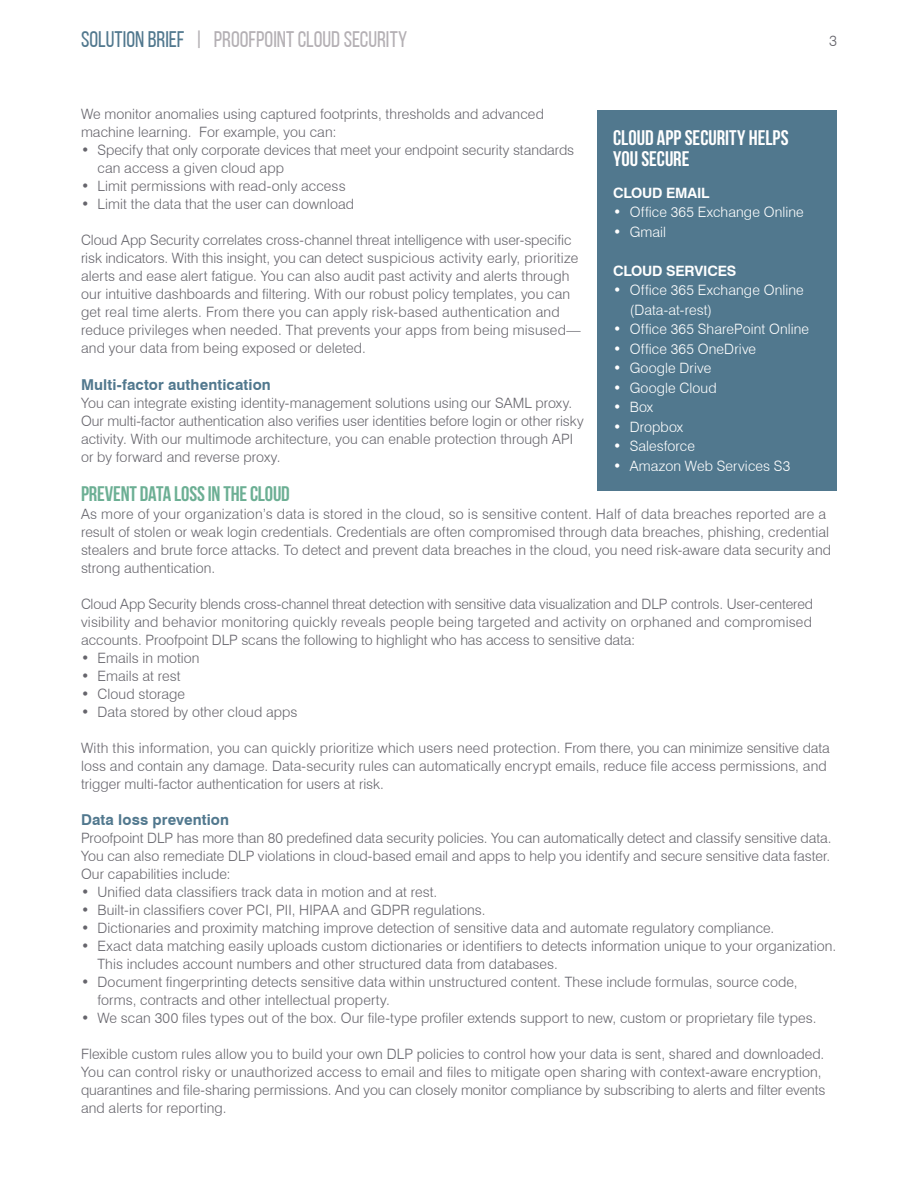
<style>
.page{position:relative;width:918px;height:1188px;background:#fff}
.page>*{position:absolute;margin:0;border:0;box-sizing:border-box;transform-origin:0 0}
.t1{font:22.5px "Bebas Neue";color:#b4b0b4}
.t2{font:700 21px/21px "Bebas Neue";color:#fff}
.t3{font:700 21px "Bebas Neue";letter-spacing:-.01em;color:#6caf94}
.t4{font:700 15px "Swiss 721 BT";letter-spacing:.01em;color:#51788e}
.t5{font:300 15px "Swiss 721 BT";color:#66656c}
.t6{font:300 14.25px/18px "Swiss 721 BT";letter-spacing:.005em;color:#66656c}
.t7{font:300 14.25px/19.5px "Swiss 721 BT";letter-spacing:.01em;color:#fff}
.t8{font:700 14.25px "Swiss 721 BT";letter-spacing:-.015em;color:#fff}
.s1{color:#51788e}
</style>
<div class="page">
<div style="left:597px;top:110px;width:240px;height:381px;background:#51788e"></div>
<h1 class="t1" style="left:81px;top:27px;width:328px"><span class="s1">SOLUTION BRIEF</span> | PROOFPOINT CLOUD SECURITY</h1>
<p class="t5" style="left:829px;top:32px;width:9px">3</p>
<p class="t6" style="left:81px;top:105px;width:464px">We monitor anomalies using captured footprints, thresholds and advanced machine learning. For example, you can:</p>
<p class="t6" style="left:98px;top:141px;width:478px;text-indent:-17px">• Specify that only corporate devices that meet your endpoint security standards can access a given cloud app</p>
<p class="t6" style="left:81px;top:177px;width:266px">• Limit permissions with read-only access</p>
<p class="t6" style="left:81px;top:195px;width:275px">• Limit the data that the user can download</p>
<p class="t6" style="left:81px;top:231px;width:501px">Cloud App Security correlates cross-channel threat intelligence with user-specific risk indicators. With this insight, you can detect suspicious activity early, prioritize alerts and ease alert fatigue. You can also audit past activity and alerts through our intuitive dashboards and filtering. With our robust policy templates, you can get real time alerts. From there you can apply risk-based authentication and reduce privileges when needed. That prevents your apps from being misused— and your data from being exposed or deleted.</p>
<p class="t4" style="left:81px;top:375px;width:191px">Multi-factor authentication</p>
<p class="t6" style="left:81px;top:393px;width:504px">You can integrate existing identity-management solutions using our SAML proxy.<br>Our multi-factor authentication also verifies user identities before login or other risky activity. With our multimode architecture, you can enable protection through API or by forward and reverse proxy.</p>
<h2 class="t3" style="left:81px;top:482px;width:210px">PREVENT DATA LOSS IN THE CLOUD</h2>
<p class="t6" style="left:81px;top:504px;width:752px">As more of your organization’s data is stored in the cloud, so is sensitive content. Half of data breaches reported are a result of stolen or weak login credentials. Credentials are often compromised through data breaches, phishing, credential stealers and brute force attacks. To detect and prevent data breaches in the cloud, you need risk-aware data security and strong authentication.</p>
<p class="t6" style="left:81px;top:594px;width:734px;text-align:justify">Cloud App Security blends cross-channel threat detection with sensitive data visualization and DLP controls. User-centered visibility and behavior monitoring quickly reveals people being targeted and activity on orphaned and compromised accounts. Proofpoint DLP scans the following to highlight who has access to sensitive data:</p>
<p class="t6" style="left:81px;top:648px;width:120px">• Emails in motion</p>
<p class="t6" style="left:81px;top:666px;width:101px">• Emails at rest</p>
<p class="t6" style="left:81px;top:684px;width:106px">• Cloud storage</p>
<p class="t6" style="left:81px;top:702px;width:218px">• Data stored by other cloud apps</p>
<p class="t6" style="left:81px;top:738px;width:750px">With this information, you can quickly prioritize which users need protection. From there, you can minimize sensitive data loss and contain any damage. Data-security rules can automatically encrypt emails, reduce file access permissions, and trigger multi-factor authentication for users at risk.</p>
<p class="t4" style="left:81px;top:811px;width:150px">Data loss prevention</p>
<p class="t6" style="left:81px;top:829px;width:752px;text-align:justify">Proofpoint DLP has more than 80 predefined data security policies. You can automatically detect and classify sensitive data.<br>You can also remediate DLP violations in cloud-based email and apps to help you identify and secure sensitive data faster.<br>Our capabilities include:</p>
<p class="t6" style="left:81px;top:883px;width:358px">• Unified data classifiers track data in motion and at rest.</p>
<p class="t6" style="left:81px;top:901px;width:406px">• Built-in classifiers cover PCI, PII, HIPAA and GDPR regulations.</p>
<p class="t6" style="left:81px;top:919px;width:695px">• Dictionaries and proximity matching improve detection of sensitive data and automate regulatory compliance.</p>
<p class="t6" style="left:98px;top:937px;width:740px;text-indent:-17px">• Exact data matching easily uploads custom dictionaries or identifiers to detects information unique to your organization.<br>This includes account numbers and other structured data from databases.</p>
<p class="t6" style="left:98px;top:973px;width:702px;text-indent:-17px">• Document fingerprinting detects sensitive data within unstructured content. These include formulas, source code, forms, contracts and other intellectual property.</p>
<p class="t6" style="left:81px;top:1009px;width:737px">• We scan 300 files types out of the box. Our file-type profiler extends support to new, custom or proprietary file types.</p>
<p class="t6" style="left:81px;top:1045px;width:746px">Flexible custom rules allow you to build your own DLP policies to control how your data is sent, shared and downloaded.<br>You can control risky or unauthorized access to email and files to mitigate open sharing with context-aware encryption, quarantines and file-sharing permissions. And you can closely monitor compliance by subscribing to alerts and filter events and alerts for reporting.</p>
<h2 class="t2" style="left:613px;top:127px;width:177px">CLOUD APP SECURITY HELPS<br>YOU SECURE</h2>
<p class="t8" style="left:613px;top:184px;width:98px">CLOUD EMAIL</p>
<p class="t7" style="left:613px;top:203px;width:192px">• Office 365 Exchange Online</p>
<p class="t7" style="left:613px;top:222px;width:54px">• Gmail</p>
<p class="t8" style="left:613px;top:262px;width:125px">CLOUD SERVICES</p>
<p class="t7" style="left:630px;top:281px;width:176px;text-indent:-17px">• Office 365 Exchange Online (Data-at-rest)</p>
<p class="t7" style="left:613px;top:319px;width:197px">• Office 365 SharePoint Online</p>
<p class="t7" style="left:613px;top:339px;width:144px">• Office 365 OneDrive</p>
<p class="t7" style="left:613px;top:358px;width:100px">• Google Drive</p>
<p class="t7" style="left:613px;top:378px;width:105px">• Google Cloud</p>
<p class="t7" style="left:613px;top:397px;width:42px">• Box</p>
<p class="t7" style="left:613px;top:417px;width:72px">• Dropbox</p>
<p class="t7" style="left:613px;top:436px;width:83px">• Salesforce</p>
<p class="t7" style="left:613px;top:456px;width:179px">• Amazon Web Services S3</p>
</div>
